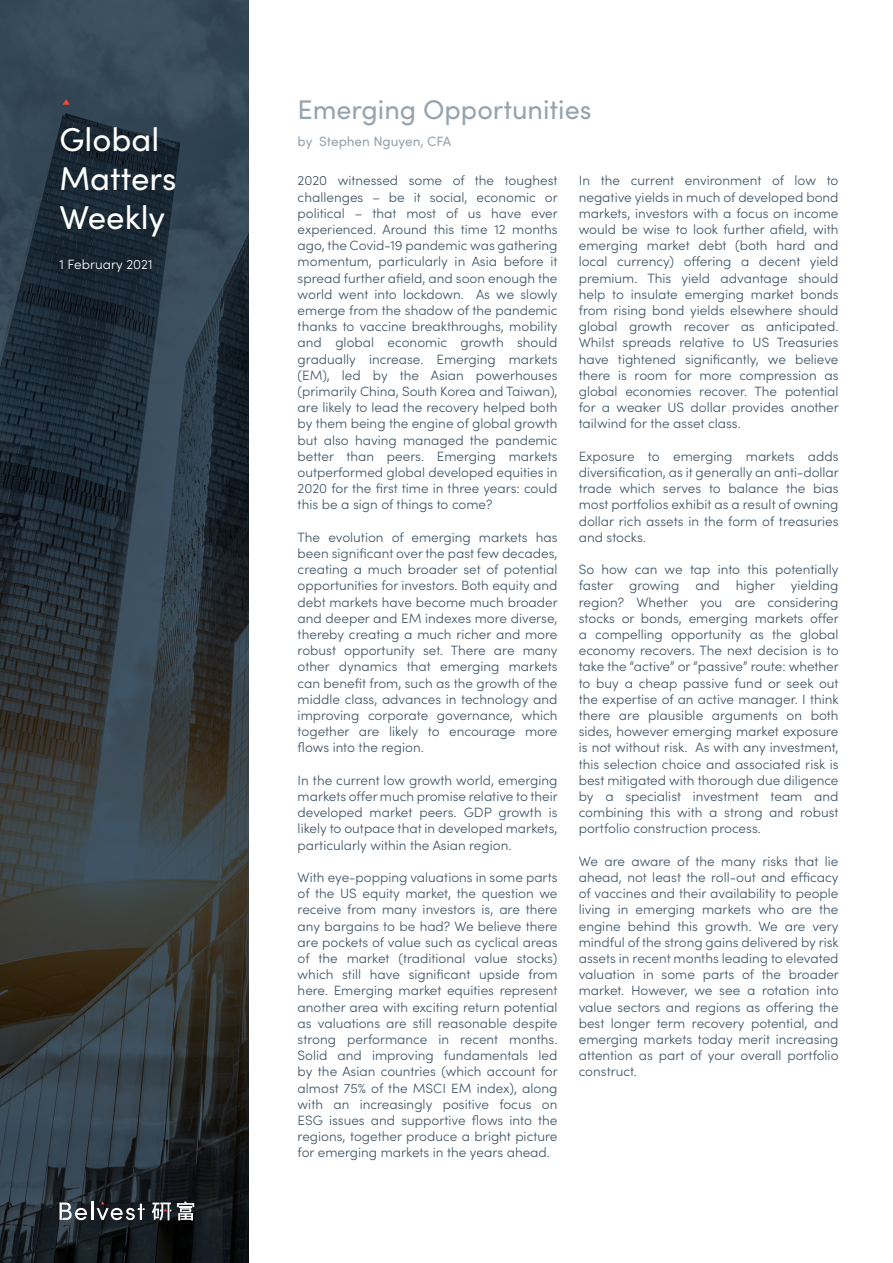
<style>
.page{position:relative;width:893px;height:1263px;background:#fff}
.page>*{position:absolute;margin:0;border:0;box-sizing:border-box;transform-origin:0 0}
.t1{font:33px/39px "Sofia Pro";color:#fff}
.t2{font:27px "Sofia Pro";color:#95a4ae}
.t3{font:300 13.5px/16.2px "Sofia Pro";color:#3f5465;text-align:justify}
.t4{font:13.5px "Sofia Pro";color:#95a4ae}
.t5{font:300 13.5px "Sofia Pro";color:#fff}
</style>
<div class="page">
<svg style="left:0;top:0;width:249px;height:1263px;background:#2d373f"></svg>
<svg style="left:63px;top:99px;width:7px;height:6px"></svg>
<svg style="left:177px;top:1201px;width:17px;height:19px"></svg>
<svg style="left:152px;top:1202px;width:19px;height:18px"></svg>
<svg style="left:60px;top:1201px;width:85px;height:19px"></svg>
<p class="t1" style="left:60px;top:119px;width:119px">Global<br>Matters<br>Weekly</p>
<p class="t5" style="left:60px;top:255px;width:95px">1 February 2021</p>
<p class="t2" style="left:298px;top:89px;width:295px">Emerging Opportunities</p>
<p class="t4" style="left:298px;top:131px;width:155px">by Stephen Nguyen, CFA</p>
<p class="t3" style="left:298px;top:172px;width:262px">2020 witnessed some of the toughest challenges – be it social, economic or political – that most of us have ever experienced. Around this time 12 months ago, the Covid-19 pandemic was gathering momentum, particularly in Asia before it spread further afield, and soon enough the world went into lockdown. As we slowly emerge from the shadow of the pandemic thanks to vaccine breakthroughs, mobility and global economic growth should gradually increase. Emerging markets (EM), led by the Asian powerhouses (primarily China, South Korea and Taiwan), are likely to lead the recovery helped both by them being the engine of global growth but also having managed the pandemic better than peers. Emerging markets outperformed global developed equities in 2020 for the first time in three years: could this be a sign of things to come?</p>
<p class="t3" style="left:298px;top:528px;width:262px">The evolution of emerging markets has been significant over the past few decades, creating a much broader set of potential opportunities for investors. Both equity and debt markets have become much broader and deeper and EM indexes more diverse, thereby creating a much richer and more robust opportunity set. There are many other dynamics that emerging markets can benefit from, such as the growth of the middle class, advances in technology and improving corporate governance, which together are likely to encourage more flows into the region.</p>
<p class="t3" style="left:298px;top:771px;width:262px">In the current low growth world, emerging markets offer much promise relative to their developed market peers. GDP growth is likely to outpace that in developed markets, particularly within the Asian region.</p>
<p class="t3" style="left:298px;top:868px;width:262px">With eye-popping valuations in some parts of the US equity market, the question we receive from many investors is, are there any bargains to be had? We believe there are pockets of value such as cyclical areas of the market (traditional value stocks) which still have significant upside from here. Emerging market equities represent another area with exciting return potential as valuations are still reasonable despite strong performance in recent months.<br>Solid and improving fundamentals led by the Asian countries (which account for almost 75% of the MSCI EM index), along with an increasingly positive focus on ESG issues and supportive flows into the regions, together produce a bright picture for emerging markets in the years ahead.</p>
<p class="t3" style="left:579px;top:172px;width:262px">In the current environment of low to negative yields in much of developed bond markets, investors with a focus on income would be wise to look further afield, with emerging market debt (both hard and local currency) offering a decent yield premium. This yield advantage should help to insulate emerging market bonds from rising bond yields elsewhere should global growth recover as anticipated.<br>Whilst spreads relative to US Treasuries have tightened significantly, we believe there is room for more compression as global economies recover. The potential for a weaker US dollar provides another tailwind for the asset class.</p>
<p class="t3" style="left:579px;top:447px;width:262px">Exposure to emerging markets adds diversification, as it generally an anti-dollar trade which serves to balance the bias most portfolios exhibit as a result of owning dollar rich assets in the form of treasuries and stocks.</p>
<p class="t3" style="left:579px;top:561px;width:262px">So how can we tap into this potentially faster growing and higher yielding region? Whether you are considering stocks or bonds, emerging markets offer a compelling opportunity as the global economy recovers. The next decision is to take the “active” or “passive” route: whether to buy a cheap passive fund or seek out the expertise of an active manager. I think there are plausible arguments on both sides, however emerging market exposure is not without risk. As with any investment, this selection choice and associated risk is best mitigated with thorough due diligence by a specialist investment team and combining this with a strong and robust portfolio construction process.</p>
<p class="t3" style="left:579px;top:852px;width:262px">We are aware of the many risks that lie ahead, not least the roll-out and efficacy of vaccines and their availability to people living in emerging markets who are the engine behind this growth. We are very mindful of the strong gains delivered by risk assets in recent months leading to elevated valuation in some parts of the broader market. However, we see a rotation into value sectors and regions as offering the best longer term recovery potential, and emerging markets today merit increasing attention as part of your overall portfolio construct.</p>
</div>
